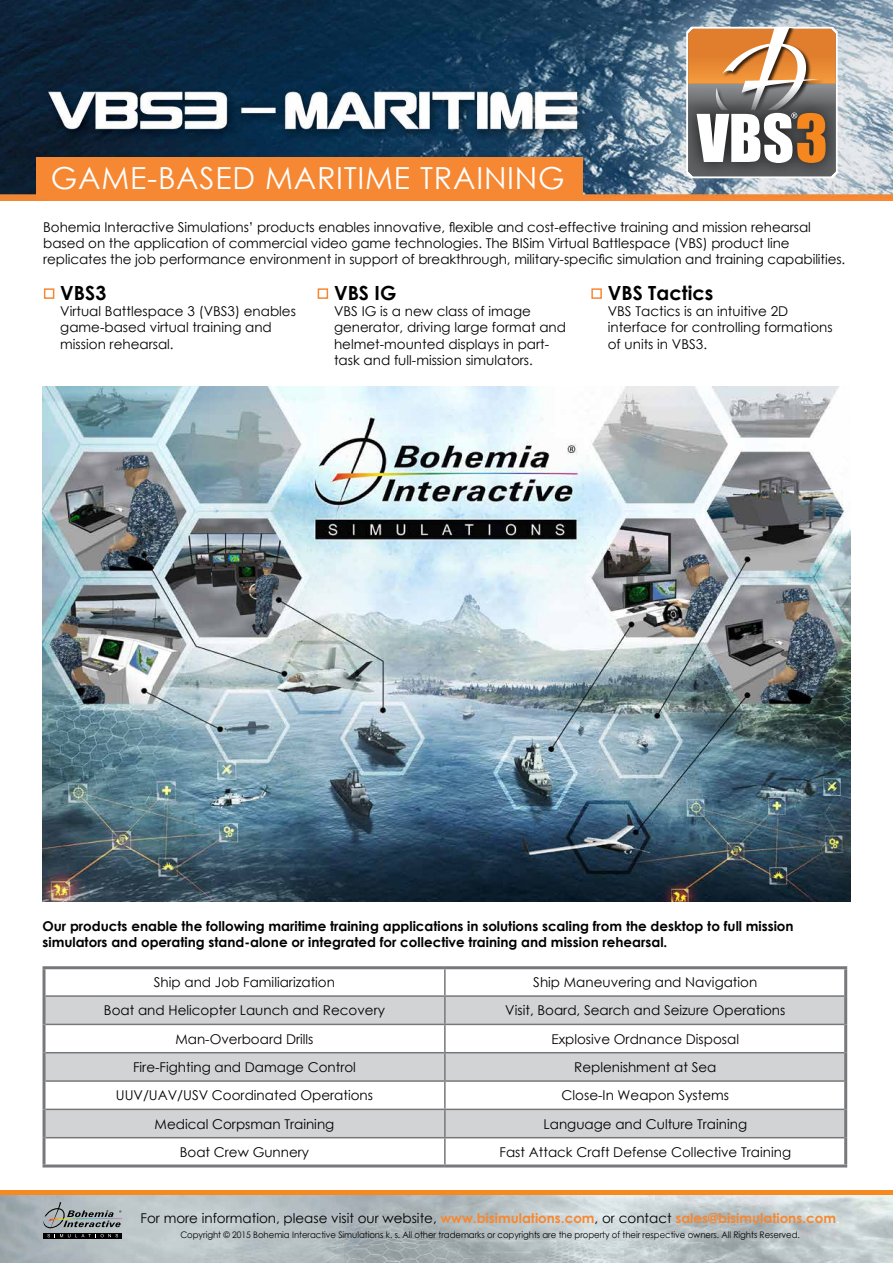
<style>
.page{position:relative;width:893px;height:1263px;background:#fff}
.page>*{position:absolute;margin:0;border:0;box-sizing:border-box;transform-origin:0 0}
.t1{font:30.45px "Century Gothic";letter-spacing:.025em;color:#fff}
.t2{font:700 19.5px "Century Gothic";color:#000}
.t3{font:13.5px/16.2px "Century Gothic";color:#000}
.t4{font:700 13.5px/16.2px "Century Gothic";color:#000}
.t5{font:9px "Century Gothic";letter-spacing:-.005em;color:#000;scale:.95 1}
.s1{font-weight:700;color:#f68833}
.s2{color:#fff}
</style>
<div class="page">
<img style="left:0;top:1195px;width:893px;height:68px">
<div style="left:0;top:1190px;width:893px;height:5px;background:#f6891f"></div>
<svg style="left:44px;top:1237px;width:78px;height:1px"></svg>
<svg style="left:43px;top:1202px;width:79px;height:35px;background:#8b9294"></svg>
<img style="left:42px;top:386px;width:808px;height:516px">
<svg style="left:46px;top:997px;width:798px;height:140px;fill:#d1d3d4"></svg>
<hr style="left:43px;top:966px;width:402px;height:3px;background:#77787b">
<hr style="left:43px;top:969px;width:3px;height:27px;background:#77787b">
<hr style="left:445px;top:966px;width:402px;height:3px;background:#77787b">
<hr style="left:844px;top:969px;width:3px;height:27px;background:#77787b">
<hr style="left:43px;top:996px;width:3px;height:28px;background:#77787b">
<hr style="left:844px;top:996px;width:3px;height:28px;background:#77787b">
<hr style="left:43px;top:1024px;width:3px;height:29px;background:#77787b">
<hr style="left:844px;top:1024px;width:3px;height:29px;background:#77787b">
<hr style="left:43px;top:1053px;width:3px;height:28px;background:#77787b">
<hr style="left:844px;top:1053px;width:3px;height:28px;background:#77787b">
<hr style="left:43px;top:1081px;width:3px;height:28px;background:#77787b">
<hr style="left:844px;top:1081px;width:3px;height:28px;background:#77787b">
<hr style="left:43px;top:1109px;width:3px;height:29px;background:#77787b">
<hr style="left:844px;top:1109px;width:3px;height:29px;background:#77787b">
<hr style="left:43px;top:1138px;width:3px;height:26px;background:#77787b">
<hr style="left:844px;top:1138px;width:3px;height:26px;background:#77787b">
<hr style="left:43px;top:1164px;width:402px;height:3px;background:#77787b">
<hr style="left:445px;top:1164px;width:402px;height:3px;background:#77787b">
<hr style="left:444px;top:969px;width:2px;height:26px;background:#77787b">
<hr style="left:46px;top:995px;width:399px;height:2px;background:#77787b">
<hr style="left:445px;top:995px;width:399px;height:2px;background:#77787b">
<hr style="left:444px;top:997px;width:2px;height:27px;background:#77787b">
<hr style="left:46px;top:1024px;width:399px;height:1px;background:#77787b">
<hr style="left:445px;top:1024px;width:399px;height:1px;background:#77787b">
<hr style="left:444px;top:1025px;width:2px;height:27px;background:#77787b">
<hr style="left:46px;top:1052px;width:399px;height:1px;background:#77787b">
<hr style="left:445px;top:1052px;width:399px;height:1px;background:#77787b">
<hr style="left:444px;top:1053px;width:2px;height:27px;background:#77787b">
<hr style="left:46px;top:1080px;width:399px;height:2px;background:#77787b">
<hr style="left:445px;top:1080px;width:399px;height:2px;background:#77787b">
<hr style="left:444px;top:1082px;width:2px;height:26px;background:#77787b">
<hr style="left:46px;top:1108px;width:399px;height:2px;background:#77787b">
<hr style="left:445px;top:1108px;width:399px;height:2px;background:#77787b">
<hr style="left:444px;top:1110px;width:2px;height:27px;background:#77787b">
<hr style="left:46px;top:1137px;width:399px;height:1px;background:#77787b">
<hr style="left:445px;top:1137px;width:399px;height:1px;background:#77787b">
<hr style="left:444px;top:1138px;width:2px;height:26px;background:#77787b">
<img style="left:0;top:0;width:893px;height:200px">
<div style="left:36px;top:157px;width:547px;height:42px;background:#f68833"></div>
<div style="left:4px;top:5px;width:15px;height:14px;background:#0d233a"></div>
<svg style="left:686px;top:27px;width:152px;height:151px"></svg>
<div style="left:44px;top:288px;width:10px;height:11px;border:2px solid #f68833"></div>
<div style="left:318px;top:288px;width:10px;height:11px;border:2px solid #f68833"></div>
<div style="left:591px;top:288px;width:11px;height:11px;border:2px solid #f68833"></div>
<h1 class="t1" style="left:51px;top:157px;width:51px">Game</h1>
<h1 class="t1" style="left:147px;top:157px;width:50px">-Based</h1>
<h1 class="t1" style="left:265px;top:157px;width:47px">Maritime</h1>
<h1 class="t1" style="left:420px;top:157px;width:33px">Training</h1>
<p class="t3" style="left:43px;top:219px;width:804px">Bohemia Interactive Simulations’ products enables innovative, flexible and cost-effective training and mission rehearsal based on the application of commercial video game technologies. The BISim Virtual Battlespace (VBS) product line replicates the job performance environment in support of breakthrough, military-specific simulation and training capabilities.</p>
<h2 class="t2" style="left:60px;top:278px;width:48px">VBS3</h2>
<p class="t3" style="left:60px;top:303px;width:237px">Virtual Battlespace 3 (VBS3) enables game-based virtual training and mission rehearsal.</p>
<h2 class="t2" style="left:334px;top:278px;width:64px">VBS IG</h2>
<p class="t3" style="left:334px;top:303px;width:233px">VBS IG is a new class of image generator, driving large format and helmet-mounted displays in part&shy;task and full-mission simulators.</p>
<h2 class="t2" style="left:608px;top:278px;width:107px">VBS Tactics</h2>
<p class="t3" style="left:608px;top:303px;width:227px">VBS Tactics is an intuitive 2D interface for controlling formations of units in VBS3.</p>
<p class="t4" style="left:43px;top:918px;width:753px">Our products enable the following maritime training applications in solutions scaling from the desktop to full mission simulators and operating stand-alone or integrated for collective training and mission rehearsal.</p>
<p class="t3" style="left:154px;top:974px;width:183px">Ship and Job Familiarization</p>
<p class="t3" style="left:533px;top:974px;width:226px">Ship Maneuvering and Navigation</p>
<p class="t3" style="left:104px;top:1002px;width:283px">Boat and Helicopter Launch and Recovery</p>
<p class="t3" style="left:505px;top:1002px;width:282px">Visit, Board, Search and Seizure Operations</p>
<p class="t3" style="left:175px;top:1030px;width:140px">Man-Overboard Drills</p>
<p class="t3" style="left:551px;top:1030px;width:189px">Explosive Ordnance Disposal</p>
<p class="t3" style="left:133px;top:1059px;width:224px">Fire-Fighting and Damage Control</p>
<p class="t3" style="left:574px;top:1059px;width:144px">Replenishment at Sea</p>
<p class="t3" style="left:116px;top:1087px;width:259px">UUV/UAV/USV Coordinated Operations</p>
<p class="t3" style="left:562px;top:1087px;width:169px">Close-In Weapon Systems</p>
<p class="t3" style="left:155px;top:1115px;width:181px">Medical Corpsman Training</p>
<p class="t3" style="left:544px;top:1115px;width:205px">Language and Culture Training</p>
<p class="t3" style="left:180px;top:1144px;width:131px">Boat Crew Gunnery</p>
<p class="t3" style="left:500px;top:1144px;width:293px">Fast Attack Craft Defense Collective Training</p>
<p class="t3" style="left:141px;top:1209px;width:701px">For more information, please visit our website, <span class="s1">www.bisimulations.com</span>, or contact <span class="s1">sales@bisimulations.com</span><span class="s2">.</span></p>
<p class="t5" style="left:180px;top:1228px;width:654px">Copyright © 2015 Bohemia Interactive Simulations k. s. All other trademarks or copyrights are the property of their respective owners. All Rights Reserved.</p>
</div>
